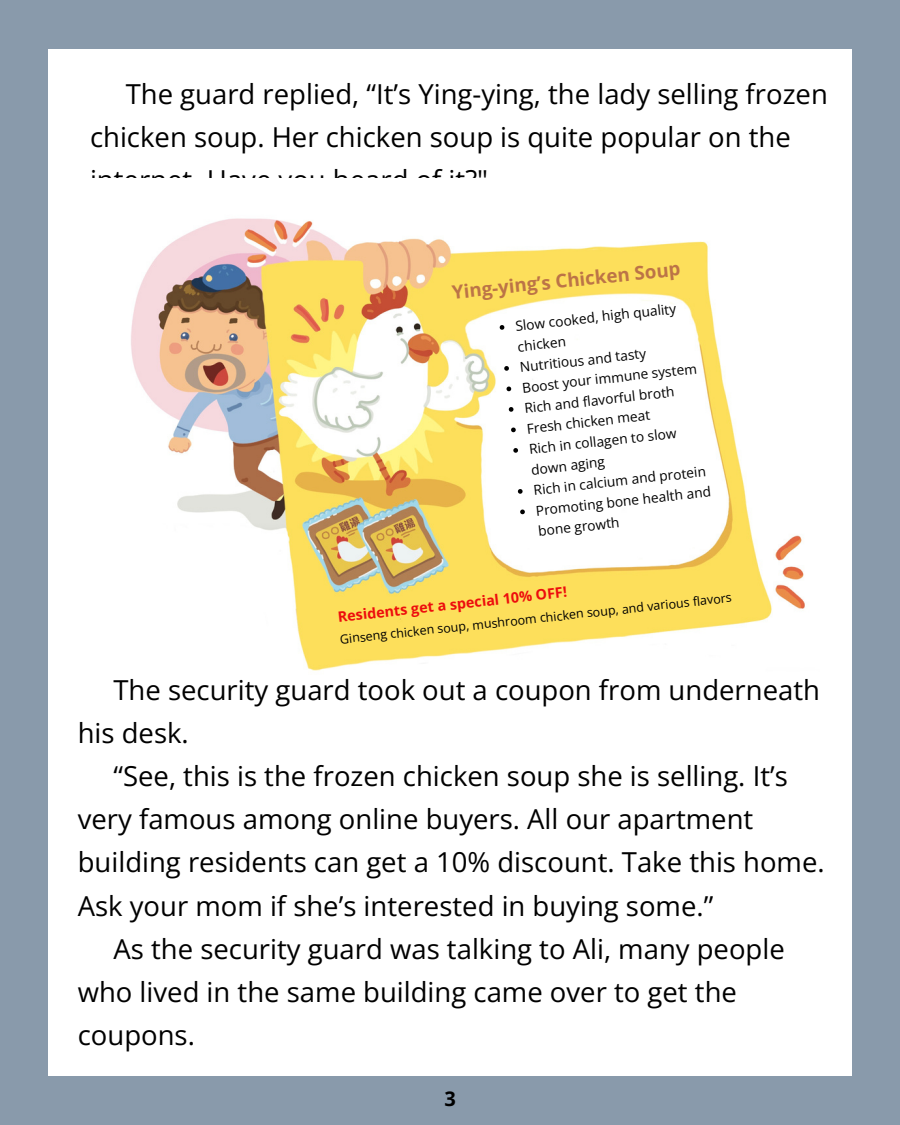
<style>
.page{position:relative;width:900px;height:1125px;background:#899aab}
.page>*{position:absolute;margin:0;border:0;box-sizing:border-box;transform-origin:0 0}
.t1{font:27.5px/43.1px "Open Sans";color:#000}
.t2{font:700 20px "Open Sans";color:#000}
.t3{font:700 18.75px "Open Sans";color:#bc7447}
.t4{font:700 14.38px "Open Sans";color:#ed0d0d}
.t5{font:13.75px/21px "Open Sans";color:#000}
.t6{font:12.5px "Open Sans";color:#000}
</style>
<div class="page">
<div style="left:48px;top:49px;width:804px;height:1027px;background:#fff"></div>
<img style="left:131px;top:218px;width:674px;height:453px">
<svg style="left:499px;top:325px;width:6px;height:5px"></svg>
<svg style="left:504px;top:366px;width:5px;height:5px"></svg>
<svg style="left:506px;top:386px;width:5px;height:5px"></svg>
<svg style="left:509px;top:407px;width:5px;height:5px"></svg>
<svg style="left:511px;top:427px;width:5px;height:5px"></svg>
<svg style="left:513px;top:448px;width:5px;height:5px"></svg>
<svg style="left:518px;top:489px;width:5px;height:5px"></svg>
<svg style="left:520px;top:509px;width:5px;height:5px"></svg>
<p class="t1" style="left:90px;top:72px;width:739px;text-indent:36px">The guard replied, “It’s Ying-ying, the lady selling frozen chicken soup. Her chicken soup is quite popular on the internet. Have you heard of it?"</p>
<p class="t3" style="left:451px;top:279px;width:231px;rotate:-6deg">Ying-ying’s Chicken Soup</p>
<p class="t5" style="left:514px;top:315px;width:163px;rotate:-6deg">Slow cooked, high quality chicken</p>
<p class="t5" style="left:519px;top:356px;width:128px;rotate:-6deg">Nutritious and tasty</p>
<p class="t5" style="left:521px;top:376px;width:177px;rotate:-6deg">Boost your immune system</p>
<p class="t5" style="left:523px;top:397px;width:152px;rotate:-6deg">Rich and flavorful broth</p>
<p class="t5" style="left:526px;top:417px;width:125px;rotate:-6deg">Fresh chicken meat</p>
<p class="t5" style="left:528px;top:438px;width:150px;rotate:-6deg">Rich in collagen to slow down aging</p>
<p class="t5" style="left:533px;top:479px;width:175px;rotate:-6deg">Rich in calcium and protein</p>
<p class="t5" style="left:535px;top:499px;width:177px;rotate:-6deg">Promoting bone health and bone growth</p>
<p class="t4" style="left:337px;top:606px;width:232px;rotate:-6deg">Residents get a special 10% OFF!</p>
<p class="t6" style="left:339px;top:630px;width:395px;rotate:-6deg">Ginseng chicken soup, mushroom chicken soup, and various flavors</p>
<p class="t1" style="left:78px;top:668px;width:744px;text-indent:36px">The security guard took out a coupon from underneath his desk.</p>
<p class="t1" style="left:78px;top:754px;width:748px;text-indent:36px">“See, this is the frozen chicken soup she is selling. It’s very famous among online buyers. All our apartment building residents can get a 10% discount. Take this home.<br>Ask your mom if she’s interested in buying some.”</p>
<p class="t1" style="left:78px;top:926px;width:709px;text-indent:36px">As the security guard was talking to Ali, many people who lived in the same building came over to get the coupons.</p>
<p class="t2" style="left:444px;top:1084px;width:13px">3</p>
</div>
